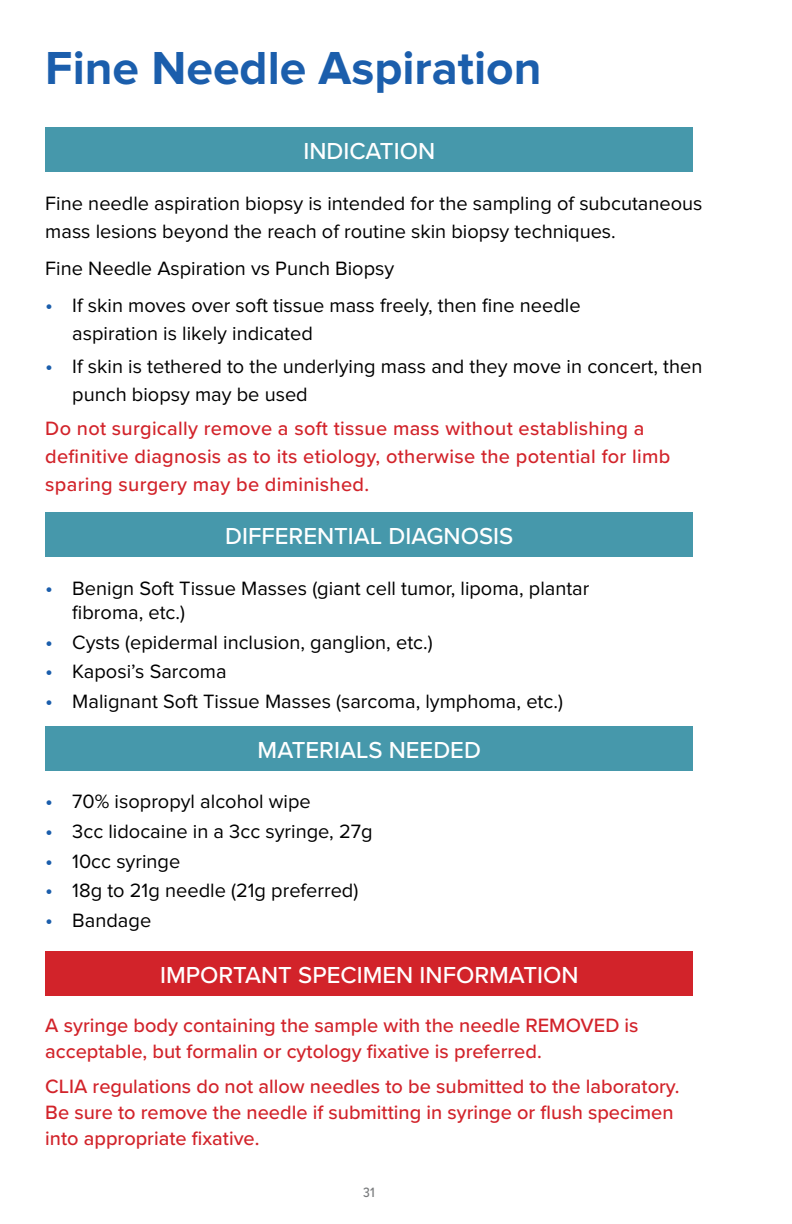
<style>
.page{position:relative;width:792px;height:1224px;background:#fff}
.page>*{position:absolute;margin:0;border:0;box-sizing:border-box;transform-origin:0 0}
.t1{font:700 48px "Proxima Nova";color:#1b5eac}
.t2{font:500 24px "Proxima Nova";color:#fff}
.t3{font:20px/28px "Proxima Nova";color:#000}
.t4{font:500 20px/26px "Proxima Nova";color:#d2232a}
.t5{font:500 14px "Proxima Nova Cond";color:#7a7c7e}
.s1{font-size:22px;color:#1b5eac}
</style>
<div class="page">
<div style="left:45px;top:127px;width:648px;height:45px;background:#4698ab"></div>
<div style="left:45px;top:512px;width:648px;height:46px;background:#4698ab"></div>
<div style="left:45px;top:726px;width:648px;height:45px;background:#4698ab"></div>
<div style="left:45px;top:951px;width:648px;height:45px;background:#d2232a"></div>
<h1 class="t1" style="left:45px;top:40px;width:498px">Fine Needle Aspiration</h1>
<p class="t2" style="left:303px;top:133px;width:133px">INDICATION</p>
<p class="t3" style="left:45px;top:190px;width:659px">Fine needle aspiration biopsy is intended for the sampling of subcutaneous mass lesions beyond the reach of routine skin biopsy techniques.</p>
<p class="t3" style="left:45px;top:255px;width:350px">Fine Needle Aspiration vs Punch Biopsy</p>
<p class="t3" style="left:72px;top:292px;width:510px;text-indent:-27px"><span class="s1">•</span> If skin moves over soft tissue mass freely, then fine needle aspiration is likely indicated</p>
<p class="t3" style="left:72px;top:354px;width:632px;text-indent:-27px"><span class="s1">•</span> If skin is tethered to the underlying mass and they move in concert, then punch biopsy may be used</p>
<p class="t4" style="left:45px;top:414px;width:627px;line-height:28px">Do not surgically remove a soft tissue mass without establishing a definitive diagnosis as to its etiology, otherwise the potential for limb sparing surgery may be diminished.</p>
<p class="t2" style="left:225px;top:519px;width:290px">DIFFERENTIAL DIAGNOSIS</p>
<p class="t3" style="left:72px;top:577px;width:519px;line-height:24px;text-indent:-27px"><span class="s1">•</span> Benign Soft Tissue Masses (giant cell tumor, lipoma, plantar fibroma, etc.)</p>
<p class="t3" style="left:45px;top:629px;width:389px"><span class="s1">•</span> Cysts (epidermal inclusion, ganglion, etc.)</p>
<p class="t3" style="left:45px;top:659px;width:183px"><span class="s1">•</span> Kaposi’s Sarcoma</p>
<p class="t3" style="left:45px;top:688px;width:519px"><span class="s1">•</span> Malignant Soft Tissue Masses (sarcoma, lymphoma, etc.)</p>
<p class="t2" style="left:258px;top:732px;width:225px">MATERIALS NEEDED</p>
<p class="t3" style="left:45px;top:788px;width:267px"><span class="s1">•</span> 70% isopropyl alcohol wipe</p>
<p class="t3" style="left:45px;top:818px;width:329px"><span class="s1">•</span> 3cc lidocaine in a 3cc syringe, 27g</p>
<p class="t3" style="left:45px;top:848px;width:137px"><span class="s1">•</span> 10cc syringe</p>
<p class="t3" style="left:45px;top:878px;width:315px"><span class="s1">•</span> 18g to 21g needle (21g preferred)</p>
<p class="t3" style="left:45px;top:907px;width:107px"><span class="s1">•</span> Bandage</p>
<p class="t2" style="left:160px;top:957px;width:420px">IMPORTANT SPECIMEN INFORMATION</p>
<p class="t4" style="left:45px;top:1011px;width:595px">A syringe body containing the sample with the needle REMOVED is acceptable, but formalin or cytology fixative is preferred.</p>
<p class="t4" style="left:45px;top:1072px;width:636px">CLIA regulations do not allow needles to be submitted to the laboratory.<br>Be sure to remove the needle if submitting in syringe or flush specimen into appropriate fixative.</p>
<p class="t5" style="left:363px;top:1182px;width:13px">31</p>
</div>
